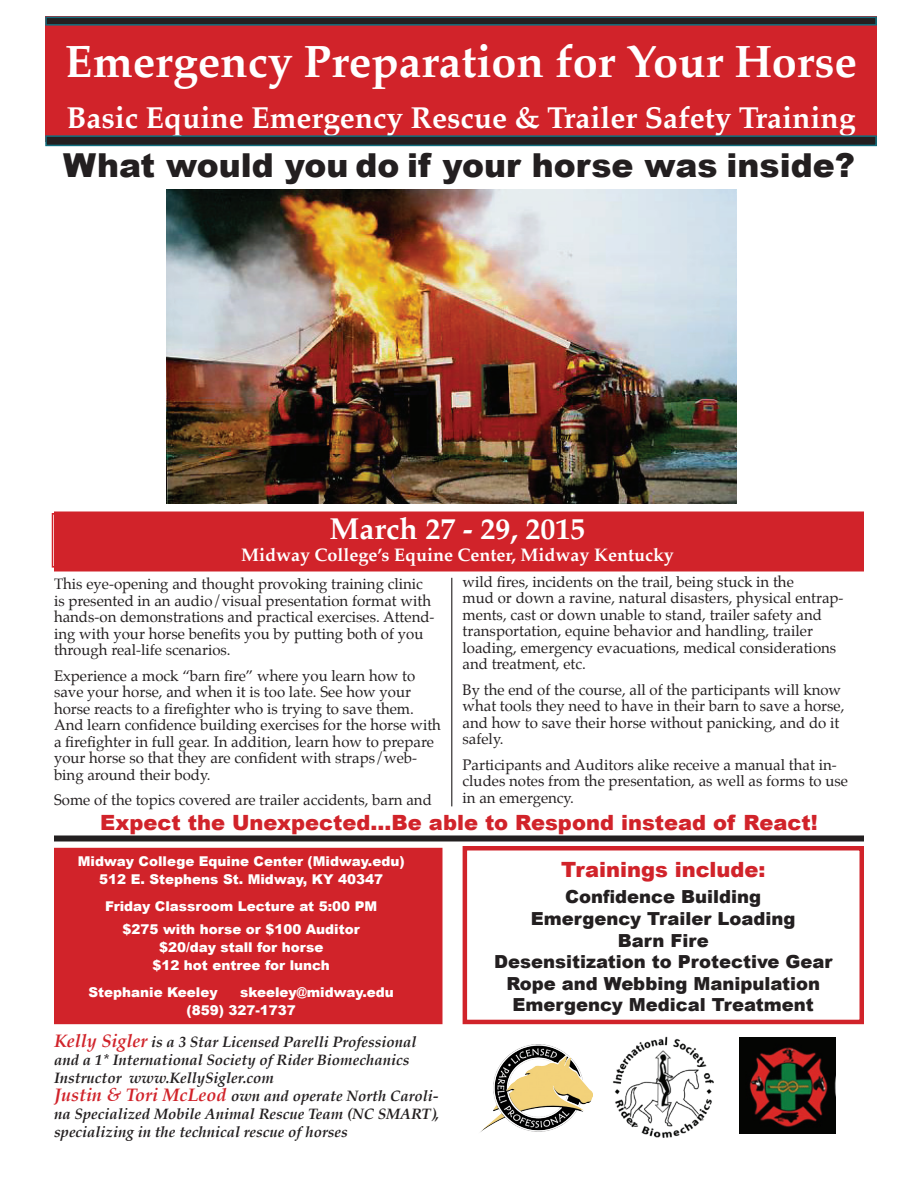
<style>
.page{position:relative;width:918px;height:1188px;background:#fff}
.page>*{position:absolute;margin:0;border:0;box-sizing:border-box;transform-origin:0 0}
.t1{font:700 45px "Palatino";color:#fff}
.t2{font:900 33px "Arial";color:#231f20}
.t3{font:700 30px "Palatino";color:#fff}
.t4{font:900 21px "Arial";color:#d1232a}
.t5{font:900 18px/21.6px "Arial";color:#231f20;text-align:center}
.t6{font:700 18px "Palatino";color:#fff}
.t7{font:15px/16.5px "Palatino";color:#231f20}
.t8{font:italic 700 15px/18px "Palatino";color:#231f20}
.t9{font:900 13.5px/18px "Arial";color:#fff;text-align:center}
.s1{font-size:18px;color:#d1232a}
</style>
<div class="page">
<div style="left:45px;top:17px;width:832px;height:125px;background:#d1232a"></div>
<div style="left:46px;top:136px;width:830px;height:9px;background:#231f20"></div>
<div style="left:45px;top:135px;width:832px;height:11px;border:2px solid #126e7e"></div>
<div style="left:46px;top:17px;width:830px;height:8px;background:#231f20"></div>
<div style="left:45px;top:17px;width:832px;height:9px;border:2px solid #126e7e"></div>
<img style="left:167px;top:189px;width:570px;height:315px">
<div style="left:463px;top:846px;width:401px;height:178px;border:4px solid #d1232a"></div>
<img style="left:480px;top:1044px;width:113px;height:88px">
<img style="left:613px;top:1036px;width:101px;height:102px">
<img style="left:740px;top:1037px;width:95px;height:96px">
<div style="left:54px;top:836px;width:810px;height:6px;background:#231f20"></div>
<div style="left:54px;top:512px;width:810px;height:60px;background:#d1232a"></div>
<div style="left:54px;top:848px;width:388px;height:176px;background:#d1232a"></div>
<hr style="left:451px;top:578px;width:1px;height:228px;background:#231f20">
<h1 class="t1" style="left:65px;top:23px;width:793px">Emergency Preparation for Your Horse</h1>
<h3 class="t3" style="left:67px;top:92px;width:791px">Basic Equine Emergency Rescue &amp; Trailer Safety Training</h3>
<h2 class="t2" style="left:63px;top:141px;width:793px">What would you do if your horse was inside?</h2>
<h3 class="t3" style="left:330px;top:503px;width:257px">March 27 - 29, 2015</h3>
<p class="t6" style="left:241px;top:539px;width:434px">Midway College’s Equine Center, Midway Kentucky</p>
<p class="t7" style="left:463px;top:573px;width:382px">wild fires, incidents on the trail, being stuck in the<br>mud or down a ravine, natural disasters, physical entrap&shy;ments, cast or down unable to stand, trailer safety and transportation, equine behavior and handling, trailer loading, emergency evacuations, medical considerations and treatment, etc.</p>
<p class="t7" style="left:463px;top:681px;width:383px">By the end of the course, all of the participants will know what tools they need to have in their barn to save a horse, and how to save their horse without panicking, and do it safely.</p>
<p class="t7" style="left:463px;top:756px;width:387px">Participants and Auditors alike receive a manual that in&shy;cludes notes from the presentation, as well as forms to use in an emergency.</p>
<h3 class="t4" style="left:100px;top:808px;width:719px">Expect the Unexpected…Be able to Respond instead of React!</h3>
<h3 class="t4" style="left:561px;top:855px;width:206px">Trainings include:</h3>
<p class="t5" style="left:494px;top:886px;width:340px">Confidence Building<br>Emergency Trailer Loading<br>Barn Fire<br>Desensitization to Protective Gear<br>Rope and Webbing Manipulation<br>Emergency Medical Treatment</p>
<p class="t8" style="left:54px;top:1033px;width:387px"><span class="s1">Kelly Sigler</span> is a 3 Star Licensed Parelli Professional and a 1* International Society of Rider Biomechanics Instructor www.KellySigler.com<br><span class="s1">Justin &amp; Tori McLeod</span> own and operate North Caroli&shy;na Specialized Mobile Animal Rescue Team (NC SMART), specializing in the technical rescue of horses</p>
<p class="t7" style="left:54px;top:576px;width:382px">This eye-opening and thought provoking training clinic is presented in an audio/visual presentation format with hands-on demonstrations and practical exercises. Attend&shy;ing with your horse benefits you by putting both of you through real-life scenarios.</p>
<p class="t7" style="left:54px;top:667px;width:388px">Experience a mock “barn fire” where you learn how to save your horse, and when it is too late. See how your horse reacts to a firefighter who is trying to save them.<br>And learn confidence building exercises for the horse with a firefighter in full gear. In addition, learn how to prepare your horse so that they are confident with straps/web&shy;bing around their body.</p>
<p class="t7" style="left:54px;top:792px;width:379px">Some of the topics covered are trailer accidents, barn and</p>
<p class="t9" style="left:78px;top:852px;width:328px">Midway College Equine Center (Midway.edu)<br>512 E. Stephens St. Midway, KY 40347</p>
<p class="t9" style="left:105px;top:895px;width:273px;line-height:22.5px">Friday Classroom Lecture at 5:00 PM $275 with horse or $100 Auditor</p>
<p class="t9" style="left:152px;top:938px;width:179px">$20/day stall for horse $12 hot entree for lunch</p>
<p class="t9" style="left:88px;top:983px;width:131px">Stephanie Keeley</p>
<p class="t9" style="left:186px;top:983px;width:209px;text-align:left;text-indent:54px">skeeley@midway.edu (859) 327-1737</p>
</div>
